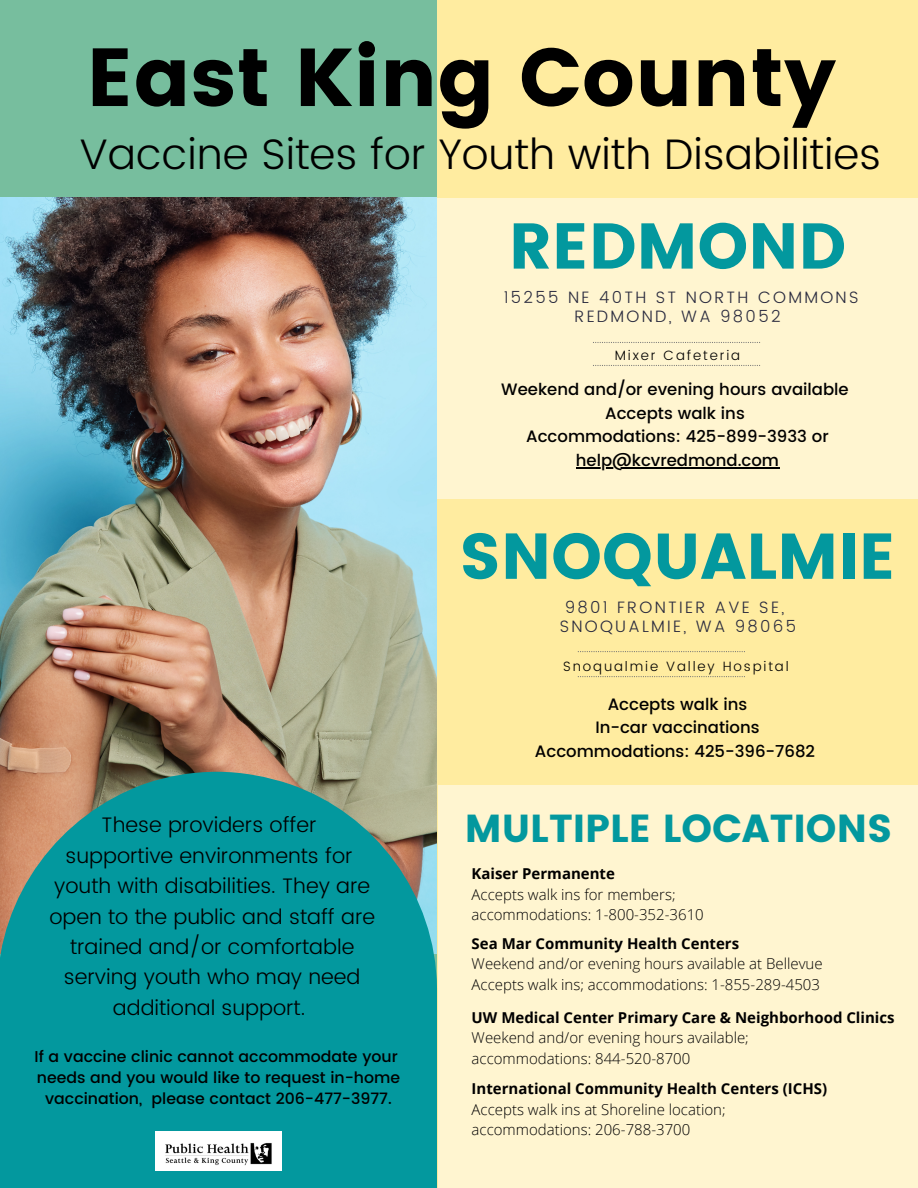
<style>
.page{position:relative;width:918px;height:1188px;background:#ffeca0}
.page>*{position:absolute;margin:0;border:0;box-sizing:border-box;transform-origin:0 0}
.t1{font:81.9px "Poppins";color:#000}
.t2{font:64.5px "Poppins";color:#03989e}
.t3{font:300 42.6px "Poppins";color:#000}
.t4{font:39px "Poppins";color:#03989e}
.t5{font:300 21px/30.3px "Poppins";color:#000;text-align:center}
.t6{font:500 16.5px/23.7px "Poppins";color:#000;text-align:center}
.t7{font:300 16.5px "Poppins";letter-spacing:.14em;color:#292a3e}
.t8{font:500 15.75px/21.3px "Poppins";color:#000;text-align:center}
.t9{font:300 15px "Open Sans";color:#000}
.t10{font:700 15px "Open Sans";color:#000}
.t11{font:300 13.5px "Poppins";letter-spacing:.14em;color:#000}
</style>
<div class="page">
<div style="left:437px;top:198px;width:481px;height:300px;background:#fff5d0"></div>
<svg style="left:593px;top:342px;width:167px;height:1px"></svg>
<svg style="left:593px;top:365px;width:167px;height:1px"></svg>
<svg style="left:578px;top:651px;width:167px;height:1px"></svg>
<svg style="left:578px;top:676px;width:167px;height:1px"></svg>
<div style="left:438px;top:785px;width:480px;height:403px;background:#fff5d0"></div>
<div style="left:0;top:0;width:437px;height:1188px;background:#77be9e"></div>
<img style="left:0;top:198px;width:436px;height:574px">
<svg style="left:0;top:772px;width:437px;height:416px;background:#17979a"></svg>
<img style="left:155px;top:1132px;width:126px;height:38px">
<hr style="left:576px;top:467px;width:203px;height:1px;background:#000">
<p class="t1" style="left:87px;top:30px;width:751px">East King County</p>
<p class="t3" style="left:79px;top:129px;width:803px">Vaccine Sites for Youth with Disabilities</p>
<p class="t2" style="left:509px;top:209px;width:339px">REDMOND</p>
<p class="t7" style="left:504px;top:287px;width:356px">15255 NE 40TH ST NORTH COMMONS</p>
<p class="t7" style="left:574px;top:306px;width:208px">REDMOND, WA 98052</p>
<p class="t11" style="left:615px;top:347px;width:127px">Mixer Cafeteria</p>
<p class="t6" style="left:501px;top:377px;width:349px">Weekend and/or evening hours available</p>
<p class="t6" style="left:605px;top:401px;width:141px">Accepts walk ins</p>
<p class="t6" style="left:526px;top:425px;width:304px">Accommodations: 425-899-3933 or help@kcvredmond.com</p>
<p class="t2" style="left:459px;top:519px;width:438px">SNOQUALMIE</p>
<p class="t5" style="left:102px;top:810px;width:216px">These providers offer</p>
<p class="t5" style="left:66px;top:840px;width:288px">supportive environments for</p>
<p class="t5" style="left:49px;top:871px;width:327px">youth with disabilities. They are open to the public and staff are trained and/or comfortable serving youth who may need additional support.</p>
<p class="t8" style="left:35px;top:1045px;width:365px">If a vaccine clinic cannot accommodate your</p>
<p class="t8" style="left:37px;top:1067px;width:365px">needs and you would like to request in-home vaccination, please contact 206-477-3977.</p>
<p class="t7" style="left:565px;top:597px;width:221px">9801 FRONTIER AVE SE,</p>
<p class="t7" style="left:560px;top:617px;width:238px">SNOQUALMIE, WA 98065</p>
<p class="t11" style="left:563px;top:658px;width:227px">Snoqualmie Valley Hospital</p>
<p class="t6" style="left:608px;top:692px;width:141px">Accepts walk ins</p>
<p class="t6" style="left:595px;top:716px;width:166px">In-car vaccinations</p>
<p class="t6" style="left:535px;top:739px;width:282px">Accommodations: 425-396-7682</p>
<p class="t4" style="left:465px;top:806px;width:429px">MULTIPLE LOCATIONS</p>
<p class="t10" style="left:472px;top:863px;width:145px">Kaiser Permanente</p>
<p class="t9" style="left:472px;top:884px;width:205px">Accepts walk ins for members;</p>
<p class="t9" style="left:472px;top:904px;width:234px">accommodations: 1-800-352-3610</p>
<p class="t10" style="left:472px;top:933px;width:269px">Sea Mar Community Health Centers</p>
<p class="t9" style="left:472px;top:953px;width:352px">Weekend and/or evening hours available at Bellevue</p>
<p class="t9" style="left:472px;top:974px;width:350px">Accepts walk ins; accommodations: 1-855-289-4503</p>
<p class="t10" style="left:472px;top:1007px;width:425px">UW Medical Center Primary Care &amp; Neighborhood Clinics</p>
<p class="t9" style="left:472px;top:1027px;width:279px">Weekend and/or evening hours available;</p>
<p class="t9" style="left:472px;top:1048px;width:220px">accommodations: 844-520-8700</p>
<p class="t10" style="left:472px;top:1078px;width:357px">International Community Health Centers (ICHS)</p>
<p class="t9" style="left:472px;top:1099px;width:256px">Accepts walk ins at Shoreline location;</p>
<p class="t9" style="left:472px;top:1119px;width:220px">accommodations: 206-788-3700</p>
</div>
